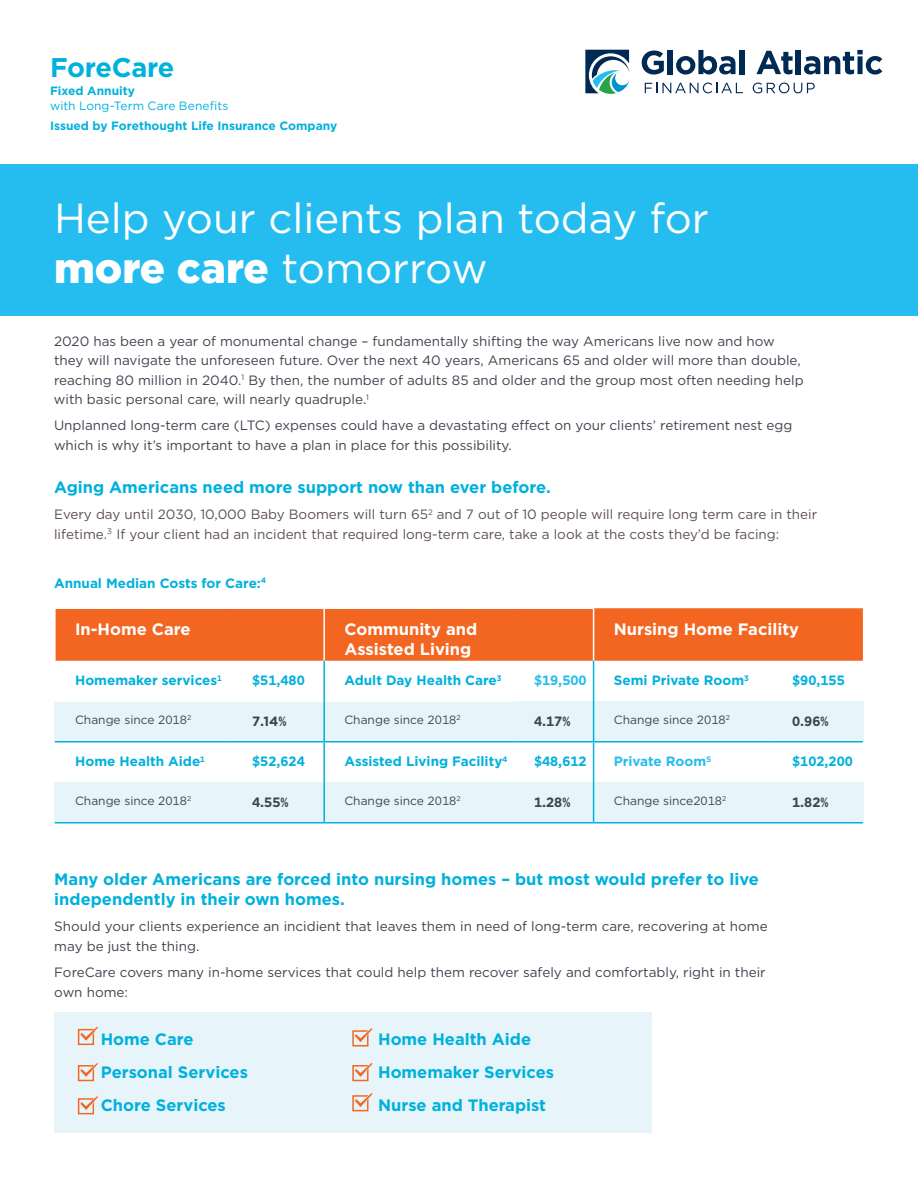
<style>
.page{position:relative;width:918px;height:1188px;background:#fff}
.page>*{position:absolute;margin:0;border:0;box-sizing:border-box;transform-origin:0 0}
.t1{font:42px/50.4px "Gotham";color:#fff}
.t2{font:700 27px "Gotham";letter-spacing:-.01em;color:#00b1dc}
.t3{font:700 16.5px/33px "Gotham";color:#00b1dc}
.t4{font:700 16.5px/19.8px "Gotham";color:#fff}
.t5{font:13.5px/19.5px "Gotham";color:#3e444f}
.t6{font:13.5px/19.5px "Gotham";color:#5d514e}
.t7{font:700 13.5px "Gotham";color:#00b1dc}
.t8{font:700 13.5px "Gotham";color:#3e444f}
.t9{font:700 13.5px "Gotham";color:#25bdef}
.t10{font:12px "Gotham";color:#3e444f}
.t11{font:700 12px "Gotham";color:#00b1dc}
.t12{font:12px "Gotham";letter-spacing:.01em;color:#00b1dc}
.s1{font-weight:900}
</style>
<div class="page">
<div style="left:54px;top:1012px;width:598px;height:121px;background:#e7f5fa"></div>
<div style="left:54px;top:701px;width:810px;height:41px;background:#e7f5fa"></div>
<div style="left:54px;top:782px;width:810px;height:40px;background:#e7f5fa"></div>
<div style="left:0;top:164px;width:918px;height:151px;background:#25bdef"></div>
<svg style="left:642px;top:51px;width:22px;height:24px"></svg>
<div style="left:668px;top:50px;width:5px;height:24px;background:#002953"></div>
<svg style="left:676px;top:50px;width:60px;height:25px"></svg>
<div style="left:739px;top:50px;width:5px;height:24px;background:#002953"></div>
<svg style="left:756px;top:51px;width:37px;height:23px"></svg>
<div style="left:796px;top:50px;width:5px;height:24px;background:#002953"></div>
<svg style="left:804px;top:50px;width:78px;height:25px"></svg>
<svg style="left:645px;top:83px;width:98px;height:10px"></svg>
<svg style="left:753px;top:83px;width:62px;height:10px"></svg>
<svg style="left:585px;top:50px;width:44px;height:44px"></svg>
<div style="left:56px;top:608px;width:807px;height:53px;background:#f36621"></div>
<hr style="left:54px;top:608px;width:178px;height:1px;background:#fff">
<hr style="left:232px;top:608px;width:92px;height:1px;background:#fff">
<hr style="left:324px;top:608px;width:190px;height:1px;background:#fff">
<hr style="left:514px;top:608px;width:80px;height:1px;background:#fff">
<hr style="left:55px;top:700px;width:177px;height:2px;background:#fff">
<hr style="left:232px;top:700px;width:91px;height:2px;background:#fff">
<hr style="left:325px;top:700px;width:189px;height:2px;background:#fff">
<hr style="left:323px;top:609px;width:2px;height:52px;background:#fff">
<hr style="left:593px;top:609px;width:1px;height:52px;background:#fff">
<hr style="left:323px;top:661px;width:2px;height:40px;background:#00b1dc">
<hr style="left:593px;top:661px;width:1px;height:40px;background:#00b1dc">
<hr style="left:323px;top:701px;width:2px;height:40px;background:#00b1dc">
<hr style="left:593px;top:701px;width:1px;height:40px;background:#00b1dc">
<hr style="left:323px;top:742px;width:2px;height:40px;background:#00b1dc">
<hr style="left:593px;top:742px;width:1px;height:40px;background:#00b1dc">
<hr style="left:323px;top:782px;width:2px;height:40px;background:#00b1dc">
<hr style="left:593px;top:782px;width:1px;height:40px;background:#00b1dc">
<hr style="left:55px;top:741px;width:177px;height:1px;background:#00b1dc">
<hr style="left:232px;top:741px;width:92px;height:1px;background:#00b1dc">
<hr style="left:324px;top:741px;width:190px;height:1px;background:#00b1dc">
<hr style="left:514px;top:741px;width:80px;height:1px;background:#00b1dc">
<hr style="left:594px;top:741px;width:178px;height:1px;background:#00b1dc">
<hr style="left:772px;top:741px;width:91px;height:1px;background:#00b1dc">
<hr style="left:55px;top:822px;width:177px;height:1px;background:#00b1dc">
<hr style="left:232px;top:822px;width:92px;height:1px;background:#00b1dc">
<hr style="left:324px;top:822px;width:190px;height:1px;background:#00b1dc">
<hr style="left:514px;top:822px;width:80px;height:1px;background:#00b1dc">
<hr style="left:594px;top:822px;width:178px;height:1px;background:#00b1dc">
<hr style="left:772px;top:822px;width:91px;height:1px;background:#00b1dc">
<div style="left:78px;top:1029px;width:16px;height:16px;border:1px solid #f36621"></div>
<svg style="left:80px;top:1026px;width:19px;height:15px"></svg>
<div style="left:352px;top:1030px;width:17px;height:16px;border:1px solid #f36621"></div>
<svg style="left:354px;top:1028px;width:19px;height:15px"></svg>
<div style="left:352px;top:1065px;width:17px;height:16px;border:1px solid #f36621"></div>
<svg style="left:354px;top:1062px;width:19px;height:16px"></svg>
<div style="left:352px;top:1095px;width:17px;height:16px;border:1px solid #f36621"></div>
<svg style="left:354px;top:1092px;width:19px;height:16px"></svg>
<div style="left:78px;top:1098px;width:16px;height:16px;border:1px solid #f36621"></div>
<svg style="left:80px;top:1095px;width:19px;height:16px"></svg>
<div style="left:78px;top:1065px;width:16px;height:16px;border:1px solid #f36621"></div>
<svg style="left:80px;top:1062px;width:19px;height:16px"></svg>
<h2 class="t2" style="left:50px;top:50px;width:126px">ForeCare</h2>
<p class="t11" style="left:50px;top:82px;width:86px">Fixed Annuity</p>
<p class="t12" style="left:50px;top:98px;width:180px">with Long-Term Care Benefits</p>
<p class="t11" style="left:50px;top:118px;width:289px">Issued by Forethought Life Insurance Company</p>
<h1 class="t1" style="left:54px;top:192px;width:656px">Help your clients plan today for <span class="s1">more care</span> tomorrow</h1>
<p class="t5" style="left:54px;top:331px;width:751px">2020 has been a year of monumental change – fundamentally shifting the way Americans live now and how they will navigate the unforeseen future. Over the next 40 years, Americans 65 and older will more than double, reaching 80 million in 2040.<sup>1</sup> By then, the number of adults 85 and older and the group most often needing help with basic personal care, will nearly quadruple.<sup>1</sup></p>
<p class="t5" style="left:54px;top:416px;width:740px">Unplanned long-term care (LTC) expenses could have a devastating effect on your clients’ retirement nest egg which is why it’s important to have a plan in place for this possibility.</p>
<p class="t3" style="left:54px;top:471px;width:498px">Aging Americans need more support now than ever before.</p>
<p class="t6" style="left:54px;top:505px;width:765px">Every day until 2030, 10,000 Baby Boomers will turn 65<sup>2</sup> and 7 out of 10 people will require long term care in their lifetime.<sup>3</sup> If your client had an incident that required long-term care, take a look at the costs they’d be facing:</p>
<p class="t7" style="left:54px;top:574px;width:214px">Annual Median Costs for Care:<sup>4</sup></p>
<p class="t4" style="left:75px;top:619px;width:117px">In-Home Care</p>
<p class="t4" style="left:344px;top:619px;width:134px">Community and<br>Assisted Living</p>
<p class="t4" style="left:614px;top:619px;width:187px">Nursing Home Facility</p>
<p class="t7" style="left:75px;top:671px;width:148px">Homemaker services<sup>1</sup></p>
<p class="t7" style="left:252px;top:671px;width:54px">$51,480</p>
<p class="t7" style="left:344px;top:671px;width:159px">Adult Day Health Care<sup>3</sup></p>
<p class="t9" style="left:534px;top:671px;width:54px">$19,500</p>
<p class="t7" style="left:614px;top:671px;width:137px">Semi Private Room<sup>3</sup></p>
<p class="t7" style="left:792px;top:671px;width:54px">$90,155</p>
<p class="t10" style="left:75px;top:712px;width:118px">Change since 2018<sup>2</sup></p>
<p class="t8" style="left:252px;top:712px;width:36px">7.14%</p>
<p class="t10" style="left:344px;top:712px;width:118px">Change since 2018<sup>2</sup></p>
<p class="t8" style="left:534px;top:712px;width:38px">4.17%</p>
<p class="t10" style="left:614px;top:712px;width:118px">Change since 2018<sup>2</sup></p>
<p class="t8" style="left:792px;top:712px;width:38px">0.96%</p>
<p class="t7" style="left:75px;top:752px;width:131px">Home Health Aide<sup>1</sup></p>
<p class="t7" style="left:252px;top:752px;width:54px">$52,624</p>
<p class="t7" style="left:344px;top:752px;width:164px">Assisted Living Facility<sup>4</sup></p>
<p class="t7" style="left:534px;top:752px;width:54px">$48,612</p>
<p class="t9" style="left:614px;top:752px;width:99px">Private Room<sup>5</sup></p>
<p class="t7" style="left:792px;top:752px;width:62px">$102,200</p>
<p class="t10" style="left:75px;top:793px;width:118px">Change since 2018<sup>2</sup></p>
<p class="t8" style="left:252px;top:793px;width:38px">4.55%</p>
<p class="t10" style="left:344px;top:793px;width:118px">Change since 2018<sup>2</sup></p>
<p class="t8" style="left:534px;top:793px;width:38px">1.28%</p>
<p class="t10" style="left:614px;top:793px;width:114px">Change since2018<sup>2</sup></p>
<p class="t8" style="left:792px;top:793px;width:38px">1.82%</p>
<p class="t3" style="left:54px;top:869px;width:706px;line-height:19.8px">Many older Americans are forced into nursing homes – but most would prefer to live independently in their own homes.</p>
<p class="t5" style="left:54px;top:916px;width:715px">Should your clients experience an incidient that leaves them in need of long-term care, recovering at home may be just the thing.</p>
<p class="t5" style="left:54px;top:962px;width:713px">ForeCare covers many in-home services that could help them recover safely and comfortably, right in their own home:</p>
<p class="t3" style="left:101px;top:1023px;width:149px">Home Care<br>Personal Services<br>Chore Services</p>
<p class="t3" style="left:378px;top:1023px;width:178px">Home Health Aide<br>Homemaker Services<br>Nurse and Therapist</p>
</div>
